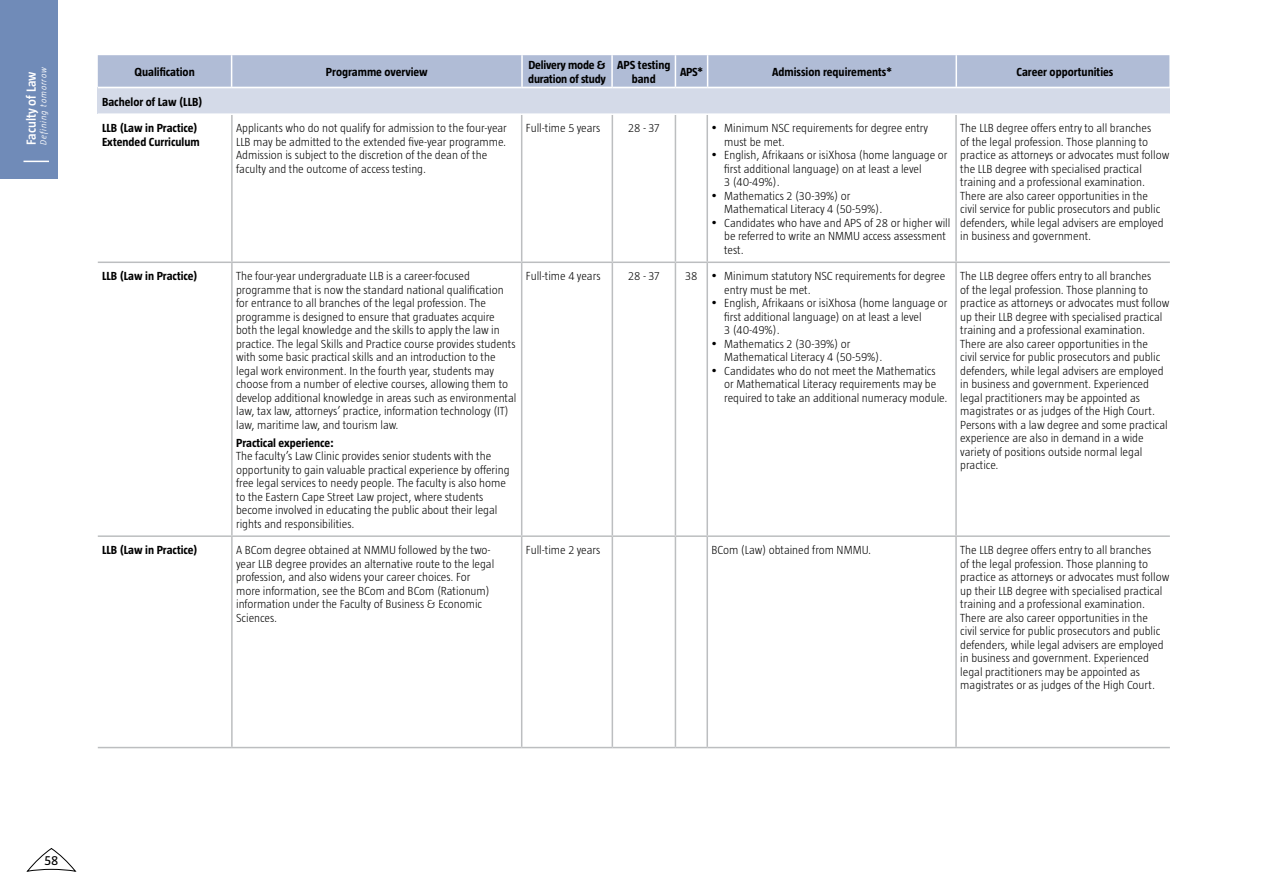
<style>
.page{position:relative;width:1263px;height:893px;background:#fff}
.page>*{position:absolute;margin:0;border:0;box-sizing:border-box;transform-origin:0 0}
.t1{font:600 13.5px "Taz";color:#fff}
.t2{font:13.5px "Taz";color:#000}
.t3{font:300 12px/13.5px "Taz";color:#000}
.t4{font:700 12px/13.5px "Taz";color:#000}
.t5{font:italic 300 9px "Taz";letter-spacing:.1em;color:#fff}
</style>
<div class="page">
<div style="left:0;top:0;width:58px;height:179px;background:#708bb8"></div>
<svg style="left:24px;top:161px;width:25px;height:1px"></svg>
<div style="left:98px;top:55px;width:1071px;height:32px;background:#b0bcd6"></div>
<hr style="left:231px;top:55px;width:1px;height:32px;background:#fff">
<hr style="left:521px;top:55px;width:2px;height:32px;background:#fff">
<hr style="left:611px;top:55px;width:2px;height:32px;background:#fff">
<hr style="left:675px;top:55px;width:1px;height:32px;background:#fff">
<hr style="left:707px;top:55px;width:1px;height:32px;background:#fff">
<hr style="left:955px;top:55px;width:2px;height:32px;background:#fff">
<div style="left:98px;top:88px;width:1072px;height:26px;background:#d4dae8"></div>
<hr style="left:231px;top:115px;width:2px;height:147px;background:#bcbec0">
<hr style="left:521px;top:115px;width:1px;height:147px;background:#bcbec0">
<hr style="left:612px;top:115px;width:1px;height:147px;background:#bcbec0">
<hr style="left:675px;top:115px;width:1px;height:147px;background:#bcbec0">
<hr style="left:706px;top:115px;width:2px;height:147px;background:#bcbec0">
<hr style="left:955px;top:115px;width:2px;height:147px;background:#bcbec0">
<hr style="left:98px;top:262px;width:134px;height:1px;background:#bcbec0">
<hr style="left:232px;top:262px;width:290px;height:1px;background:#bcbec0">
<hr style="left:231px;top:263px;width:2px;height:272px;background:#bcbec0">
<hr style="left:522px;top:262px;width:90px;height:1px;background:#bcbec0">
<hr style="left:521px;top:263px;width:1px;height:272px;background:#bcbec0">
<hr style="left:612px;top:262px;width:63px;height:1px;background:#bcbec0">
<hr style="left:612px;top:263px;width:1px;height:272px;background:#bcbec0">
<hr style="left:675px;top:262px;width:32px;height:1px;background:#bcbec0">
<hr style="left:675px;top:263px;width:1px;height:272px;background:#bcbec0">
<hr style="left:707px;top:262px;width:249px;height:1px;background:#bcbec0">
<hr style="left:706px;top:263px;width:2px;height:272px;background:#bcbec0">
<hr style="left:956px;top:262px;width:214px;height:1px;background:#bcbec0">
<hr style="left:955px;top:263px;width:2px;height:272px;background:#bcbec0">
<hr style="left:98px;top:535px;width:134px;height:2px;background:#bcbec0">
<hr style="left:232px;top:535px;width:290px;height:2px;background:#bcbec0">
<hr style="left:231px;top:537px;width:2px;height:210px;background:#bcbec0">
<hr style="left:522px;top:535px;width:90px;height:2px;background:#bcbec0">
<hr style="left:521px;top:537px;width:1px;height:210px;background:#bcbec0">
<hr style="left:612px;top:535px;width:63px;height:2px;background:#bcbec0">
<hr style="left:612px;top:537px;width:1px;height:210px;background:#bcbec0">
<hr style="left:675px;top:535px;width:32px;height:2px;background:#bcbec0">
<hr style="left:675px;top:537px;width:1px;height:210px;background:#bcbec0">
<hr style="left:707px;top:535px;width:249px;height:2px;background:#bcbec0">
<hr style="left:706px;top:537px;width:2px;height:210px;background:#bcbec0">
<hr style="left:956px;top:535px;width:214px;height:2px;background:#bcbec0">
<hr style="left:955px;top:537px;width:2px;height:210px;background:#bcbec0">
<hr style="left:98px;top:113px;width:134px;height:2px;background:#fff">
<hr style="left:232px;top:113px;width:290px;height:2px;background:#fff">
<hr style="left:522px;top:113px;width:90px;height:2px;background:#fff">
<hr style="left:612px;top:113px;width:63px;height:2px;background:#fff">
<hr style="left:675px;top:113px;width:32px;height:2px;background:#fff">
<hr style="left:707px;top:113px;width:249px;height:2px;background:#fff">
<hr style="left:956px;top:113px;width:214px;height:2px;background:#fff">
<hr style="left:98px;top:747px;width:134px;height:1px;background:#bcbec0">
<hr style="left:232px;top:747px;width:290px;height:1px;background:#bcbec0">
<hr style="left:522px;top:747px;width:90px;height:1px;background:#bcbec0">
<hr style="left:612px;top:747px;width:63px;height:1px;background:#bcbec0">
<hr style="left:675px;top:747px;width:32px;height:1px;background:#bcbec0">
<hr style="left:707px;top:747px;width:249px;height:1px;background:#bcbec0">
<hr style="left:956px;top:747px;width:214px;height:1px;background:#bcbec0">
<svg style="left:26px;top:848px;width:51px;height:24px"></svg>
<p class="t1" style="left:24px;top:145px;width:75px;rotate:-90deg">Faculty of Law</p>
<p class="t5" style="left:39px;top:145px;width:80px;rotate:-90deg">Defining tomorrow</p>
<p class="t4" style="left:135px;top:65px;width:62px">Qualification</p>
<p class="t4" style="left:326px;top:65px;width:103px">Programme overview</p>
<p class="t4" style="left:528px;top:58px;width:79px">Delivery mode &amp; duration of study</p>
<p class="t4" style="left:617px;top:58px;width:55px;text-align:center">APS testing band</p>
<p class="t4" style="left:680px;top:65px;width:24px">APS*</p>
<p class="t4" style="left:772px;top:65px;width:121px">Admission requirements*</p>
<p class="t4" style="left:1016px;top:65px;width:98px">Career opportunities</p>
<p class="t4" style="left:102px;top:95px;width:102px">Bachelor of Law (LLB)</p>
<p class="t4" style="left:102px;top:122px;width:99px">LLB (Law in Practice)<br>Extended Curriculum</p>
<p class="t3" style="left:236px;top:122px;width:272px">Applicants who do not qualify for admission to the four-year LLB may be admitted to the extended five-year programme.<br>Admission is subject to the discretion of the dean of the faculty and the outcome of access testing.</p>
<p class="t3" style="left:526px;top:122px;width:76px">Full-time 5 years</p>
<p class="t3" style="left:628px;top:122px;width:33px">28-37</p>
<p class="t3" style="left:724px;top:122px;width:205px;text-indent:-13px">• Minimum NSC requirements for degree entry must be met.</p>
<p class="t3" style="left:960px;top:122px;width:211px">The LLB degree offers entry to all branches<br>of the legal profession. Those planning to practice as attorneys or advocates must follow the LLB degree with specialised practical training and a professional examination.<br>There are also career opportunities in the<br>civil service for public prosecutors and public defenders, while legal advisers are employed in business and government.</p>
<p class="t3" style="left:724px;top:149px;width:225px;text-indent:-13px">• English, Afrikaans or isiXhosa (home language or first additional language) on at least a level<br>3 (40-49%).</p>
<p class="t3" style="left:724px;top:189px;width:160px;text-indent:-13px">• Mathematics 2 (30-39%) or<br>Mathematical Literacy 4 (50-59%).</p>
<p class="t3" style="left:724px;top:216px;width:228px;text-indent:-13px">• Candidates who have and APS of 28 or higher will be referred to write an NMMU access assessment test.</p>
<p class="t4" style="left:102px;top:270px;width:97px">LLB (Law in Practice)</p>
<p class="t3" style="left:236px;top:270px;width:282px">The four-year undergraduate LLB is a career-focused programme that is now the standard national qualification for entrance to all branches of the legal profession. The programme is designed to ensure that graduates acquire both the legal knowledge and the skills to apply the law in practice. The legal Skills and Practice course provides students with some basic practical skills and an introduction to the legal work environment. In the fourth year, students may choose from a number of elective courses, allowing them to develop additional knowledge in areas such as environmental law, tax law, attorneys’ practice, information technology (IT) law, maritime law, and tourism law.</p>
<p class="t4" style="left:236px;top:436px;width:99px">Practical experience:</p>
<p class="t3" style="left:236px;top:449px;width:275px">The faculty’s Law Clinic provides senior students with the opportunity to gain valuable practical experience by offering free legal services to needy people. The faculty is also home to the Eastern Cape Street Law project, where students become involved in educating the public about their legal rights and responsibilities.</p>
<p class="t3" style="left:526px;top:270px;width:76px">Full-time 4 years</p>
<p class="t3" style="left:628px;top:270px;width:33px">28-37</p>
<p class="t3" style="left:724px;top:270px;width:223px;text-indent:-39px">38 • Minimum statutory NSC requirements for degree entry must be met.</p>
<p class="t3" style="left:724px;top:297px;width:225px;text-indent:-13px">• English, Afrikaans or isiXhosa (home language or first additional language) on at least a level<br>3 (40-49%).</p>
<p class="t3" style="left:724px;top:337px;width:160px;text-indent:-13px">• Mathematics 2 (30-39%) or<br>Mathematical Literacy 4 (50-59%).</p>
<p class="t3" style="left:724px;top:364px;width:225px;text-indent:-13px">• Candidates who do not meet the Mathematics or Mathematical Literacy requirements may be required to take an additional numeracy module.</p>
<p class="t3" style="left:960px;top:270px;width:211px">The LLB degree offers entry to all branches<br>of the legal profession. Those planning to practice as attorneys or advocates must follow up their LLB degree with specialised practical training and a professional examination.<br>There are also career opportunities in the<br>civil service for public prosecutors and public defenders, while legal advisers are employed in business and government. Experienced legal practitioners may be appointed as magistrates or as judges of the High Court.<br>Persons with a law degree and some practical experience are also in demand in a wide variety of positions outside normal legal practice.</p>
<p class="t4" style="left:102px;top:544px;width:97px">LLB (Law in Practice)</p>
<p class="t3" style="left:236px;top:544px;width:260px">A BCom degree obtained at NMMU followed by the two&shy;year LLB degree provides an alternative route to the legal profession, and also widens your career choices. For more information, see the BCom and BCom (Rationum) information under the Faculty of Business &amp; Economic Sciences.</p>
<p class="t3" style="left:526px;top:544px;width:76px">Full-time 2 years</p>
<p class="t3" style="left:711px;top:544px;width:161px">BCom (Law) obtained from NMMU.</p>
<p class="t3" style="left:960px;top:544px;width:211px">The LLB degree offers entry to all branches<br>of the legal profession. Those planning to practice as attorneys or advocates must follow up their LLB degree with specialised practical training and a professional examination.<br>There are also career opportunities in the<br>civil service for public prosecutors and public defenders, while legal advisers are employed in business and government. Experienced legal practitioners may be appointed as magistrates or as judges of the High Court.</p>
<p class="t2" style="left:44px;top:854px;width:15px">58</p>
</div>
